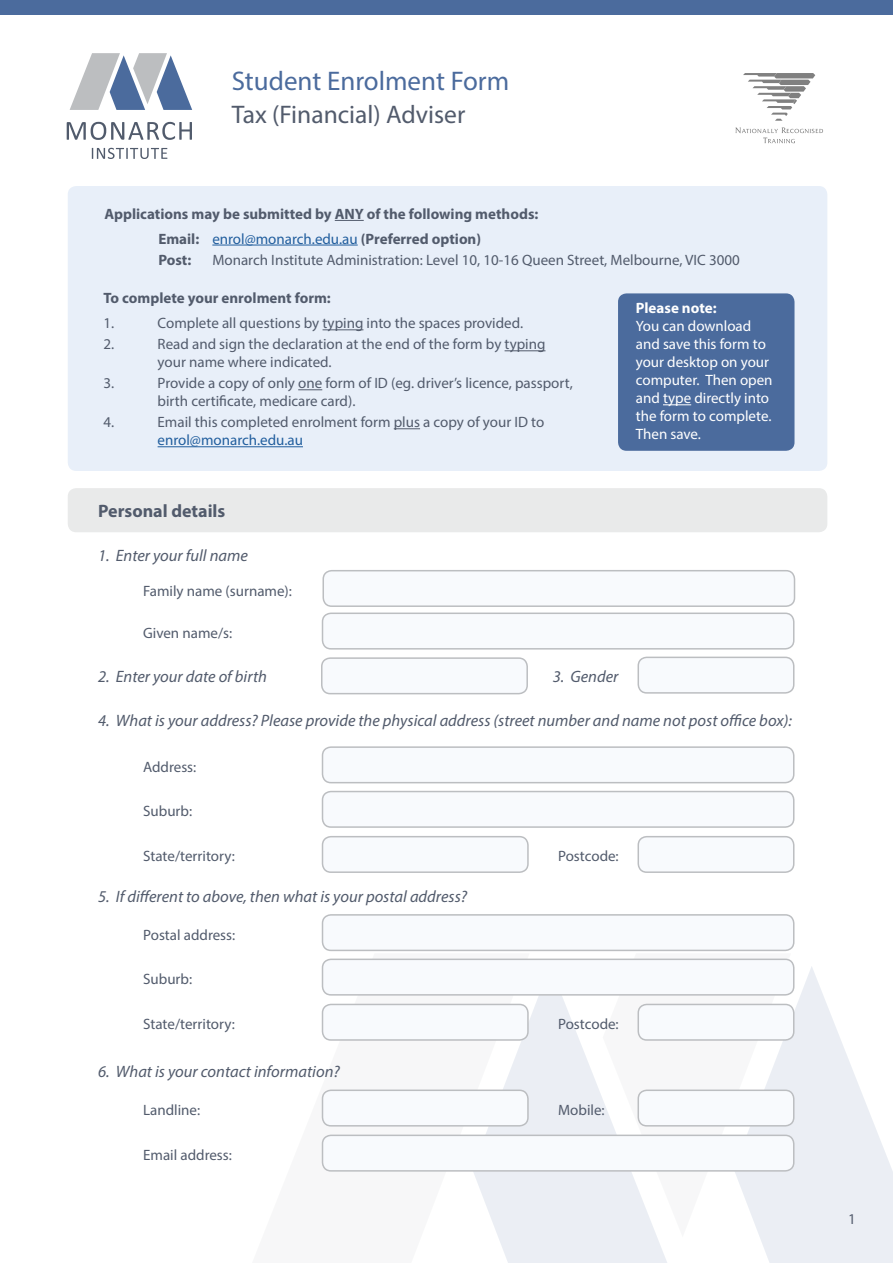
<style>
.page{position:relative;width:893px;height:1263px;background:#fff}
.page>*{position:absolute;margin:0;border:0;box-sizing:border-box;transform-origin:0 0}
.t1{font:27px "Myriad Pro";color:#4b6b9d}
.t2{font:25.5px "Myriad Pro";color:#525b6c}
.t3{font:700 18px "Myriad Pro";color:#525b6c}
.t4{font:italic 16.5px "Myriad Pro";color:#525b6c}
.t5{font:15px/18px "Myriad Pro";color:#525b6c}
.t6{font:700 15px/24.6px "Myriad Pro";color:#525b6c;text-align:center}
.t7{font:15px/18px "Myriad Pro";color:#fff}
.t8{font:15px "Myriad Pro";color:#215e9e}
.t9{font:700 15px "Myriad Pro";color:#fff}
.s1{font-weight:400;color:#215e9e}
</style>
<div class="page">
<div style="left:0;top:0;width:893px;height:15px;background:#4b6b9d"></div>
<svg style="left:321px;top:963px;width:151px;height:209px"></svg>
<svg style="left:472px;top:995px;width:195px;height:268px;fill:#ebeef4"></svg>
<svg style="left:603px;top:995px;width:131px;height:242px"></svg>
<svg style="left:734px;top:966px;width:159px;height:297px;fill:#ebeef4"></svg>
<div style="left:322px;top:837px;width:206px;height:35px;background:#f8fafd;border-radius:9px"></div>
<div style="left:322px;top:836px;width:207px;height:37px;border:2px solid #bcbec1;border-radius:9px"></div>
<div style="left:322px;top:658px;width:205px;height:36px;background:#f8fafd;border-radius:9px"></div>
<div style="left:321px;top:657px;width:207px;height:37px;border:2px solid #bcbec1;border-radius:9px"></div>
<div style="left:323px;top:571px;width:471px;height:35px;background:#f8fafd;border-radius:9px"></div>
<div style="left:322px;top:570px;width:473px;height:37px;border:2px solid #bcbec1;border-radius:9px"></div>
<div style="left:322px;top:1004px;width:206px;height:36px;background:#f8fafd;border-radius:9px"></div>
<div style="left:322px;top:1004px;width:207px;height:37px;border:2px solid #bcbec1;border-radius:9px"></div>
<div style="left:68px;top:488px;width:759px;height:44px;background:#e9eaea;border-radius:9px"></div>
<div style="left:322px;top:1090px;width:206px;height:36px;background:#f8fafd;border-radius:9px"></div>
<div style="left:322px;top:1089px;width:207px;height:37px;border:2px solid #bcbec1;border-radius:9px"></div>
<svg style="left:70px;top:53px;width:122px;height:57px"></svg>
<svg style="left:67px;top:122px;width:125px;height:18px"></svg>
<svg style="left:92px;top:148px;width:75px;height:11px"></svg>
<div style="left:322px;top:915px;width:472px;height:35px;background:#f8fafd;border-radius:9px"></div>
<div style="left:322px;top:914px;width:472px;height:37px;border:2px solid #bcbec1;border-radius:9px"></div>
<div style="left:638px;top:657px;width:156px;height:36px;background:#f8fafd;border-radius:9px"></div>
<div style="left:637px;top:657px;width:157px;height:37px;border:2px solid #bcbec1;border-radius:9px"></div>
<div style="left:322px;top:613px;width:472px;height:36px;background:#f8fafd;border-radius:9px"></div>
<div style="left:322px;top:612px;width:472px;height:37px;border:2px solid #bcbec1;border-radius:9px"></div>
<div style="left:322px;top:1135px;width:472px;height:36px;background:#f8fafd;border-radius:9px"></div>
<div style="left:322px;top:1134px;width:472px;height:37px;border:2px solid #bcbec1;border-radius:9px"></div>
<div style="left:322px;top:747px;width:472px;height:36px;background:#f8fafd;border-radius:9px"></div>
<div style="left:322px;top:746px;width:472px;height:37px;border:2px solid #bcbec1;border-radius:9px"></div>
<div style="left:322px;top:791px;width:472px;height:36px;background:#f8fafd;border-radius:9px"></div>
<div style="left:322px;top:791px;width:472px;height:37px;border:2px solid #bcbec1;border-radius:9px"></div>
<div style="left:322px;top:959px;width:472px;height:36px;background:#f8fafd;border-radius:9px"></div>
<div style="left:322px;top:958px;width:472px;height:37px;border:2px solid #bcbec1;border-radius:9px"></div>
<div style="left:638px;top:837px;width:156px;height:35px;background:#f8fafd;border-radius:9px"></div>
<div style="left:637px;top:836px;width:157px;height:37px;border:2px solid #bcbec1;border-radius:9px"></div>
<div style="left:638px;top:1004px;width:156px;height:36px;background:#f8fafd;border-radius:9px"></div>
<div style="left:637px;top:1004px;width:157px;height:37px;border:2px solid #bcbec1;border-radius:9px"></div>
<div style="left:638px;top:1090px;width:156px;height:36px;background:#f8fafd;border-radius:9px"></div>
<div style="left:637px;top:1089px;width:157px;height:37px;border:2px solid #bcbec1;border-radius:9px"></div>
<svg style="left:743px;top:73px;width:72px;height:48px"></svg>
<svg style="left:735px;top:127px;width:88px;height:16px"></svg>
<div style="left:68px;top:186px;width:759px;height:285px;background:#e8eff9;border-radius:9px"></div>
<hr style="left:323px;top:329px;width:40px;height:1px;background:#525b6c">
<hr style="left:505px;top:350px;width:40px;height:1px;background:#525b6c">
<svg style="left:298px;top:389px;width:24px;height:1px"></svg>
<svg style="left:394px;top:428px;width:26px;height:1px"></svg>
<hr style="left:158px;top:446px;width:145px;height:1px;background:#215e9e">
<div style="left:618px;top:293px;width:176px;height:158px;background:#4b6b9d;border-radius:9px"></div>
<svg style="left:663px;top:404px;width:28px;height:1px"></svg>
<svg style="left:335px;top:220px;width:29px;height:1px"></svg>
<hr style="left:212px;top:245px;width:146px;height:1px;background:#215e9e">
<h1 class="t1" style="left:232px;top:65px;width:279px">Student Enrolment Form</h1>
<h2 class="t2" style="left:232px;top:99px;width:235px">Tax (Financial) Adviser</h2>
<p class="t6" style="left:104px;top:201px;width:436px">Applications may be submitted by ANY of the following methods:<br>Email: <span class="s1">enrol@monarch.edu.au</span> (Preferred option)</p>
<p class="t6" style="left:158px;top:247px;width:34px">Post:</p>
<p class="t5" style="left:212px;top:251px;width:529px">Monarch Institute Administration: Level 10, 10-16 Queen Street, Melbourne, VIC 3000</p>
<p class="t6" style="left:104px;top:285px;width:229px">To complete your enrolment form:</p>
<p class="t5" style="left:104px;top:314px;width:12px">1.</p>
<p class="t5" style="left:158px;top:314px;width:367px">Complete all questions by typing into the spaces provided.</p>
<p class="t5" style="left:104px;top:335px;width:12px">2.</p>
<p class="t5" style="left:158px;top:335px;width:389px">Read and sign the declaration at the end of the form by typing your name where indicated.</p>
<p class="t5" style="left:104px;top:374px;width:12px">3.</p>
<p class="t5" style="left:158px;top:374px;width:417px">Provide a copy of only one form of ID (eg. driver’s licence, passport, birth certificate, medicare card).</p>
<p class="t5" style="left:104px;top:413px;width:12px">4.</p>
<p class="t5" style="left:158px;top:413px;width:388px">Email this completed enrolment form plus a copy of your ID to</p>
<p class="t8" style="left:158px;top:431px;width:147px">enrol@monarch.edu.au</p>
<p class="t9" style="left:636px;top:298px;width:82px">Please note:</p>
<p class="t7" style="left:636px;top:317px;width:138px">You can download and save this form to your desktop on your computer. Then open and type directly into the form to complete.<br>Then save.</p>
<p class="t3" style="left:98px;top:499px;width:129px">Personal details</p>
<p class="t4" style="left:98px;top:545px;width:151px">1. Enter your full name</p>
<p class="t5" style="left:143px;top:582px;width:150px">Family name (surname):</p>
<p class="t5" style="left:143px;top:624px;width:91px">Given name/s:</p>
<p class="t4" style="left:98px;top:666px;width:170px">2. Enter your date of birth</p>
<p class="t4" style="left:553px;top:666px;width:67px">3. Gender</p>
<p class="t4" style="left:98px;top:711px;width:695px">4. What is your address? Please provide the physical address (street number and name not post office box):</p>
<p class="t5" style="left:143px;top:757px;width:55px">Address:</p>
<p class="t5" style="left:143px;top:802px;width:51px">Suburb:</p>
<p class="t5" style="left:143px;top:847px;width:93px">State/territory:</p>
<p class="t4" style="left:98px;top:886px;width:371px">5. If different to above, then what is your postal address?</p>
<p class="t5" style="left:143px;top:925px;width:94px">Postal address:</p>
<p class="t5" style="left:143px;top:970px;width:51px">Suburb:</p>
<p class="t5" style="left:143px;top:1015px;width:93px">State/territory:</p>
<p class="t4" style="left:98px;top:1061px;width:243px">6. What is your contact information?</p>
<p class="t5" style="left:143px;top:1101px;width:59px">Landline:</p>
<p class="t5" style="left:143px;top:1146px;width:90px">Email address:</p>
<p class="t5" style="left:558px;top:847px;width:62px">Postcode:</p>
<p class="t5" style="left:558px;top:1015px;width:62px">Postcode:</p>
<p class="t5" style="left:558px;top:1101px;width:48px">Mobile:</p>
<p class="t5" style="left:848px;top:1210px;width:9px">1</p>
</div>
